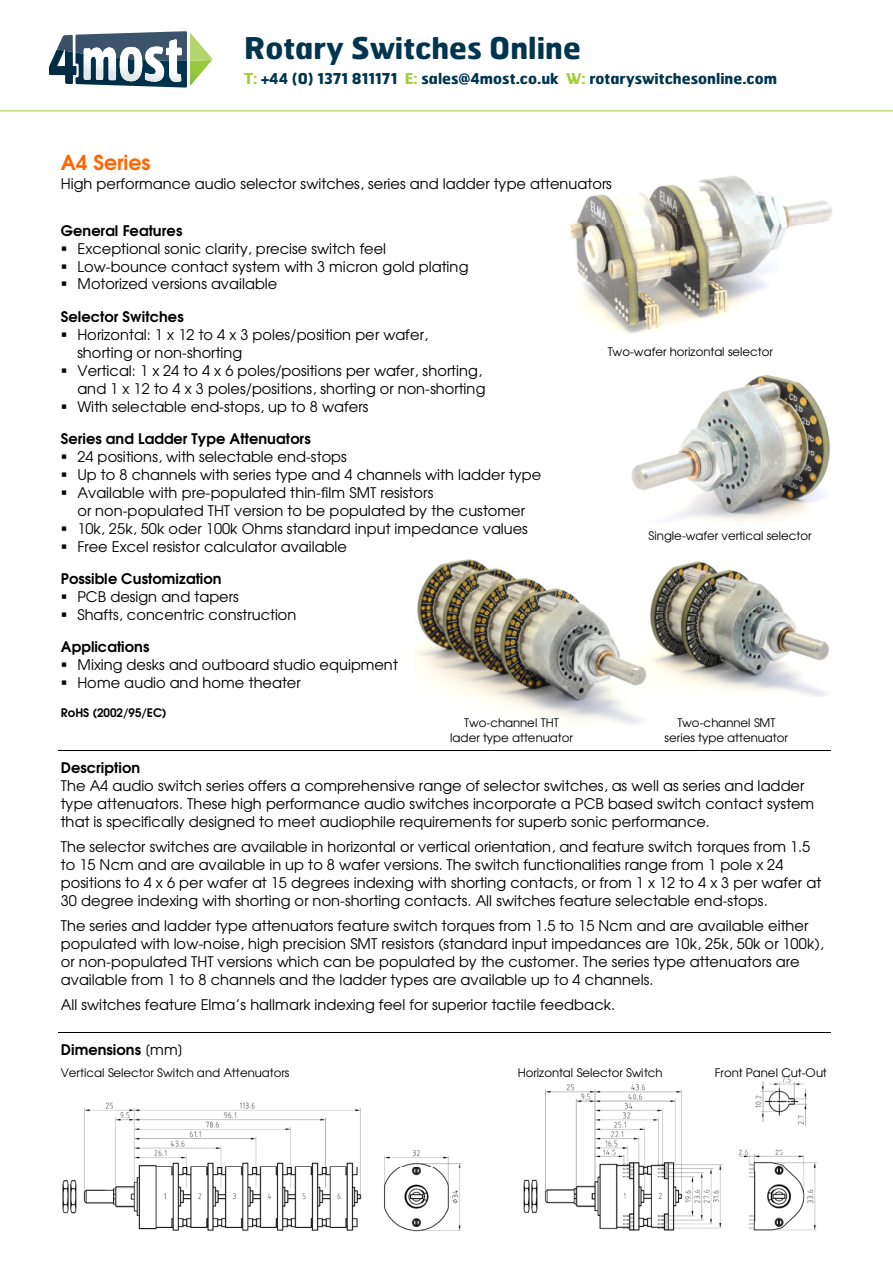
<style>
.page{position:relative;width:893px;height:1263px;background:#fff}
.page>*{position:absolute;margin:0;border:0;box-sizing:border-box;transform-origin:0 0}
.t1{font:700 30px "Hermes FB";color:#00354f}
.t2{font:600 20.55px "Avant Garde";color:#ff6500}
.t3{font:700 15px "Hermes FB";color:#00354f}
.t4{font:14.55px/18px "Avant Garde";letter-spacing:.005em;color:#000}
.t5{font:600 14.55px "Avant Garde";letter-spacing:.005em;color:#000}
.t6{font:11.7px/14.2px "Avant Garde";letter-spacing:-.005em;color:#000;text-align:center}
.t7{font:600 11.7px "Avant Garde";color:#000}
.s1{color:#a6ce39}
.s2{font-weight:400}
</style>
<div class="page">
<svg style="left:48px;top:31px;width:165px;height:57px"></svg>
<hr style="left:0;top:110px;width:893px;height:1px;background:#a6ce39">
<img style="left:569px;top:176px;width:263px;height:158px">
<img style="left:62px;top:1102px;width:400px;height:130px">
<img style="left:523px;top:1076px;width:294px;height:155px">
<hr style="left:59px;top:750px;width:772px;height:1px;background:#000">
<hr style="left:59px;top:1032px;width:772px;height:1px;background:#000">
<img style="left:631px;top:374px;width:200px;height:148px">
<img style="left:414px;top:559px;width:415px;height:165px">
<h1 class="t1" style="left:244px;top:28px;width:338px">Rotary Switches Online</h1>
<p class="t3" style="left:244px;top:69px;width:534px"><span class="s1">T:</span> +44 (0) 1371 811171 <span class="s1">E:</span> sales@4most.co.uk <span class="s1">W:</span> rotaryswitchesonline.com</p>
<h2 class="t2" style="left:61px;top:154px;width:91px">A4 Series</h2>
<p class="t4" style="left:61px;top:176px;width:552px">High performance audio selector switches, series and ladder type attenuators</p>
<p class="t5" style="left:61px;top:225px;width:123px">General Features</p>
<p class="t4" style="left:77px;top:241px;width:393px">Exceptional sonic clarity, precise switch feel<br>Low-bounce contact system with 3 micron gold plating<br>Motorized versions available</p>
<p class="t5" style="left:61px;top:311px;width:124px">Selector Switches</p>
<p class="t4" style="left:77px;top:327px;width:410px">Horizontal: 1 x 12 to 4 x 3 poles/position per wafer, shorting or non-shorting<br>Vertical: 1 x 24 to 4 x 6 poles/positions per wafer, shorting, and 1 x 12 to 4 x 3 poles/positions, shorting or non-shorting With selectable end-stops, up to 8 wafers</p>
<p class="t5" style="left:61px;top:433px;width:251px">Series and Ladder Type Attenuators</p>
<p class="t4" style="left:77px;top:449px;width:465px">24 positions, with selectable end-stops<br>Up to 8 channels with series type and 4 channels with ladder type Available with pre-populated thin-film SMT resistors<br>or non-populated THT version to be populated by the customer 10k, 25k, 50k oder 100k Ohms standard input impedance values Free Excel resistor calculator available</p>
<p class="t5" style="left:61px;top:573px;width:162px">Possible Customization</p>
<p class="t4" style="left:77px;top:589px;width:220px">PCB design and tapers<br>Shafts, concentric construction</p>
<p class="t5" style="left:61px;top:641px;width:90px">Applications</p>
<p class="t4" style="left:77px;top:657px;width:322px">Mixing desks and outboard studio equipment<br>Home audio and home theater</p>
<p class="t7" style="left:61px;top:708px;width:107px">RoHS (2002/95/EC)</p>
<p class="t6" style="left:608px;top:345px;width:167px">Two-wafer horizontal selector</p>
<p class="t6" style="left:648px;top:530px;width:164px">Single-wafer vertical selector</p>
<p class="t6" style="left:665px;top:717px;width:125px">Two-channel SMT series type attenuator</p>
<p class="t6" style="left:450px;top:717px;width:124px">Two-channel THT lader type attenuator</p>
<p class="t5" style="left:61px;top:762px;width:81px">Description</p>
<p class="t4" style="left:61px;top:778px;width:755px">The A4 audio switch series offers a comprehensive range of selector switches, as well as series and ladder type attenuators. These high performance audio switches incorporate a PCB based switch contact system that is specifically designed to meet audiophile requirements for superb sonic performance.</p>
<p class="t4" style="left:61px;top:839px;width:762px">The selector switches are available in horizontal or vertical orientation, and feature switch torques from 1.5 to 15 Ncm and are available in up to 8 wafer versions. The switch functionalities range from 1 pole x 24 positions to 4 x 6 per wafer at 15 degrees indexing with shorting contacts, or from 1 x 12 to 4 x 3 per wafer at 30 degree indexing with shorting or non-shorting contacts. All switches feature selectable end-stops.</p>
<p class="t4" style="left:61px;top:918px;width:764px">The series and ladder type attenuators feature switch torques from 1.5 to 15 Ncm and are available either populated with low-noise, high precision SMT resistors (standard input impedances are 10k, 25k, 50k or 100k), or non-populated THT versions which can be populated by the customer. The series type attenuators are available from 1 to 8 channels and the ladder types are available up to 4 channels.</p>
<p class="t4" style="left:61px;top:997px;width:556px">All switches feature Elma’s hallmark indexing feel for superior tactile feedback.</p>
<p class="t5" style="left:61px;top:1044px;width:123px">Dimensions <span class="s2">[mm]</span></p>
<p class="t6" style="left:61px;top:1067px;width:230px">Vertical Selector Switch and Attenuators</p>
<p class="t6" style="left:518px;top:1067px;width:147px">Horizontal Selector Switch</p>
<p class="t6" style="left:715px;top:1067px;width:114px">Front Panel Cut-Out</p>
</div>
